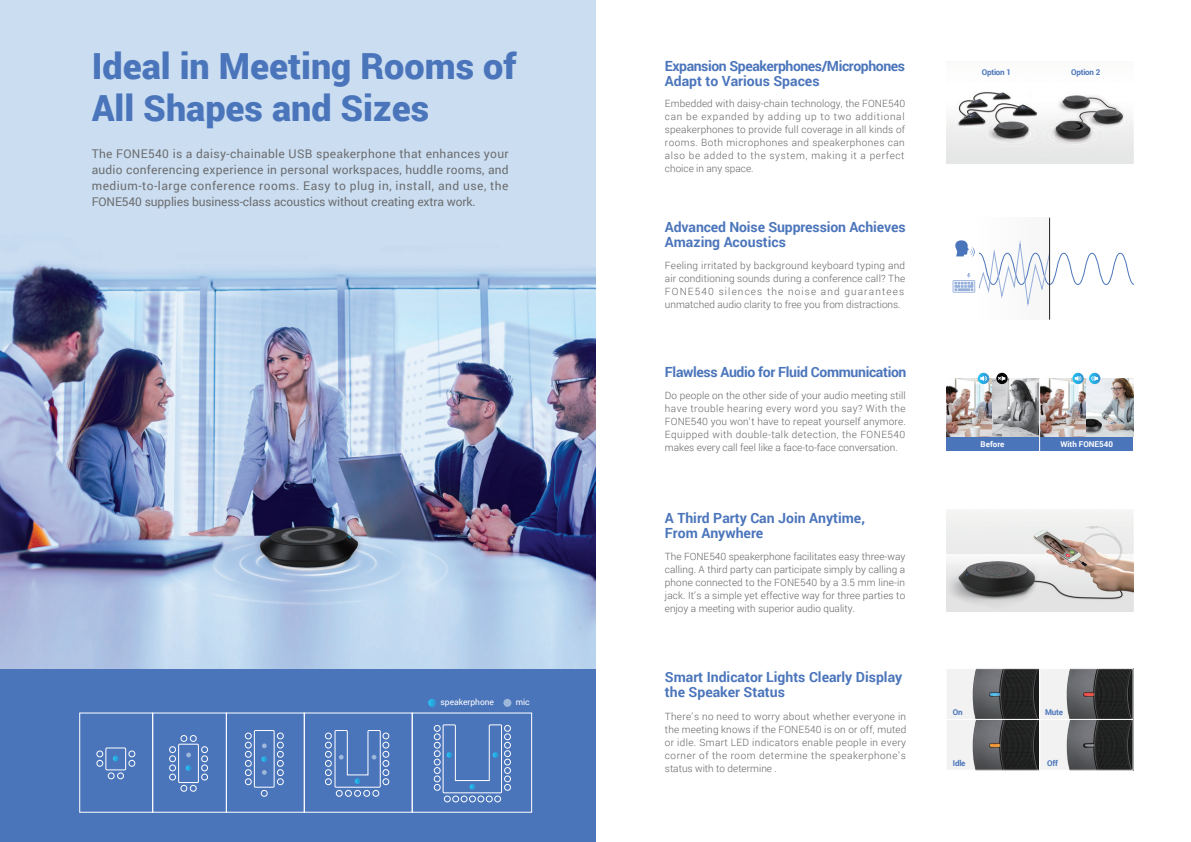
<style>
.page{position:relative;width:1191px;height:842px;background:#fff}
.page>*{position:absolute;margin:0;border:0;box-sizing:border-box;transform-origin:0 0}
.t1{font:900 36px/42px "Roboto";color:#4b75bb}
.t2{font:700 14px/15px "Roboto";color:#4b75bb}
.t3{font:700 14px/15px "Roboto";letter-spacing:-.03em;color:#4b75bb}
.t4{font:700 14px "Roboto";letter-spacing:-.025em;color:#4b75bb}
.t5{font:12px/16px "Roboto";letter-spacing:-.01em;color:#6c6d70;text-align:justify}
.t6{font:300 10px/13px "Roboto";color:#636366;text-align:justify}
.t7{font:8.5px "Roboto";color:#fff}
.t8{font:700 8px "Roboto";letter-spacing:-.025em;color:#4b75bb}
.t9{font:700 8px "Roboto";color:#fff}
</style>
<div class="page">
<img style="left:0;top:0;width:595px;height:670px">
<div style="left:0;top:670px;width:595px;height:172px;background:#4b75bb"></div>
<img style="left:947px;top:670px;width:91px;height:48px">
<div style="left:945px;top:668px;width:95px;height:52px;border:1px solid #fff"></div>
<svg style="left:1041px;top:670px;width:90px;height:48px"></svg>
<div style="left:1039px;top:668px;width:94px;height:52px;border:1px solid #fff"></div>
<svg style="left:947px;top:721px;width:91px;height:48px"></svg>
<div style="left:945px;top:719px;width:95px;height:52px;border:1px solid #fff"></div>
<svg style="left:1041px;top:721px;width:90px;height:48px"></svg>
<div style="left:1039px;top:719px;width:94px;height:52px;border:1px solid #fff"></div>
<div style="left:946px;top:437px;width:187px;height:13px;background:#4b75bb"></div>
<img style="left:946px;top:379px;width:187px;height:58px">
<hr style="left:1039px;top:378px;width:1px;height:73px;background:#fff">
<svg style="left:1072px;top:373px;width:11px;height:11px"></svg>
<svg style="left:1089px;top:373px;width:11px;height:11px"></svg>
<svg style="left:978px;top:373px;width:11px;height:11px"></svg>
<svg style="left:996px;top:373px;width:11px;height:11px"></svg>
<svg style="left:997px;top:376px;width:8px;height:5px"></svg>
<img style="left:946px;top:510px;width:187px;height:102px">
<img style="left:946px;top:558px;width:93px;height:53px">
<img style="left:1036px;top:532px;width:41px;height:27px">
<svg style="left:952px;top:238px;width:181px;height:70px"></svg>
<hr style="left:1049px;top:218px;width:1px;height:102px;background:#231f20">
<img style="left:946px;top:92px;width:187px;height:71px">
<div style="left:106px;top:748px;width:20px;height:22px;border:1px solid #fff"></div>
<svg style="left:129px;top:751px;width:6px;height:15px"></svg>
<svg style="left:97px;top:751px;width:6px;height:15px"></svg>
<div style="left:117px;top:773px;width:7px;height:6px;border:1px solid #fff;border-radius:50%"></div>
<svg style="left:108px;top:773px;width:6px;height:6px"></svg>
<svg style="left:113px;top:756px;width:6px;height:5px"></svg>
<svg style="left:428px;top:699px;width:8px;height:8px"></svg>
<div style="left:503px;top:699px;width:8px;height:8px;background:#9eb8db;border-radius:50%"></div>
<div style="left:178px;top:744px;width:21px;height:39px;border:1px solid #fff"></div>
<div style="left:201px;top:746px;width:7px;height:7px;border:1px solid #fff;border-radius:50%"></div>
<div style="left:169px;top:746px;width:7px;height:7px;border:1px solid #fff;border-radius:50%"></div>
<div style="left:201px;top:756px;width:7px;height:6px;border:1px solid #fff;border-radius:50%"></div>
<div style="left:169px;top:756px;width:7px;height:6px;border:1px solid #fff;border-radius:50%"></div>
<div style="left:201px;top:765px;width:7px;height:6px;border:1px solid #fff;border-radius:50%"></div>
<div style="left:169px;top:765px;width:7px;height:6px;border:1px solid #fff;border-radius:50%"></div>
<div style="left:201px;top:774px;width:7px;height:6px;border:1px solid #fff;border-radius:50%"></div>
<div style="left:169px;top:774px;width:7px;height:6px;border:1px solid #fff;border-radius:50%"></div>
<svg style="left:181px;top:785px;width:15px;height:6px"></svg>
<div style="left:190px;top:735px;width:6px;height:7px;border:1px solid #fff;border-radius:50%"></div>
<div style="left:181px;top:735px;width:6px;height:7px;border:1px solid #fff;border-radius:50%"></div>
<svg style="left:186px;top:765px;width:5px;height:6px"></svg>
<svg style="left:186px;top:752px;width:5px;height:5px"></svg>
<div style="left:254px;top:730px;width:20px;height:57px;border:1px solid #fff"></div>
<svg style="left:277px;top:733px;width:6px;height:24px"></svg>
<svg style="left:245px;top:733px;width:6px;height:24px"></svg>
<div style="left:277px;top:760px;width:6px;height:7px;border:1px solid #fff;border-radius:50%"></div>
<div style="left:245px;top:760px;width:6px;height:7px;border:1px solid #fff;border-radius:50%"></div>
<div style="left:277px;top:769px;width:6px;height:7px;border:1px solid #fff;border-radius:50%"></div>
<div style="left:245px;top:769px;width:6px;height:7px;border:1px solid #fff;border-radius:50%"></div>
<div style="left:277px;top:778px;width:6px;height:7px;border:1px solid #fff;border-radius:50%"></div>
<div style="left:245px;top:778px;width:6px;height:7px;border:1px solid #fff;border-radius:50%"></div>
<svg style="left:261px;top:790px;width:6px;height:6px"></svg>
<svg style="left:261px;top:756px;width:6px;height:6px"></svg>
<svg style="left:262px;top:743px;width:5px;height:5px"></svg>
<svg style="left:262px;top:770px;width:5px;height:5px"></svg>
<svg style="left:325px;top:730px;width:64px;height:66px"></svg>
<div style="left:504px;top:742px;width:7px;height:6px;border:1px solid #fff;border-radius:50%"></div>
<div style="left:504px;top:734px;width:7px;height:6px;border:1px solid #fff;border-radius:50%"></div>
<div style="left:504px;top:725px;width:7px;height:6px;border:1px solid #fff;border-radius:50%"></div>
<div style="left:504px;top:750px;width:7px;height:7px;border:1px solid #fff;border-radius:50%"></div>
<div style="left:504px;top:759px;width:7px;height:6px;border:1px solid #fff;border-radius:50%"></div>
<div style="left:504px;top:767px;width:7px;height:7px;border:1px solid #fff;border-radius:50%"></div>
<div style="left:504px;top:776px;width:7px;height:6px;border:1px solid #fff;border-radius:50%"></div>
<div style="left:504px;top:784px;width:7px;height:6px;border:1px solid #fff;border-radius:50%"></div>
<svg style="left:434px;top:724px;width:68px;height:78px"></svg>
<div style="left:412px;top:713px;width:120px;height:99px;border:1px solid #fff"></div>
<div style="left:152px;top:713px;width:75px;height:99px;border:1px solid #fff"></div>
<div style="left:79px;top:713px;width:74px;height:99px;border:1px solid #fff"></div>
<h1 class="t1" style="left:92px;top:44px;width:426px">Ideal in Meeting Rooms of<br>All Shapes and Sizes</h1>
<h2 class="t3" style="left:665px;top:58px;width:242px">Expansion Speakerphones/Microphones<br>Adapt to Various Spaces</h2>
<p class="t6" style="left:665px;top:97px;width:242px">Embedded with daisy-chain technology, the FONE540 can be expanded by adding up to two additional speakerphones to provide full coverage in all kinds of rooms. Both microphones and speakerphones can also be added to the system, making it a perfect choice in any space.</p>
<p class="t5" style="left:92px;top:145px;width:418px">The FONE540 is a daisy-chainable USB speakerphone that enhances your audio conferencing experience in personal workspaces, huddle rooms, and medium-to-large conference rooms. Easy to plug in, install, and use, the FONE540 supplies business-class acoustics without creating extra work.</p>
<h2 class="t2" style="left:665px;top:219px;width:242px">Advanced Noise Suppression Achieves<br>Amazing Acoustics</h2>
<p class="t6" style="left:665px;top:258px;width:242px">Feeling irritated by background keyboard typing and air conditioning sounds during a conference call? The FONE540 silences the noise and guarantees unmatched audio clarity to free you from distractions.</p>
<h2 class="t4" style="left:665px;top:362px;width:243px">Flawless Audio for Fluid Communication</h2>
<p class="t6" style="left:665px;top:389px;width:242px">Do people on the other side of your audio meeting still have trouble hearing every word you say? With the FONE540 you won’t have to repeat yourself anymore.<br>Equipped with double-talk detection, the FONE540 makes every call feel like a face-to-face conversation.</p>
<p class="t7" style="left:440px;top:696px;width:55px">speakerphone</p>
<p class="t7" style="left:516px;top:696px;width:15px">mic</p>
<h2 class="t2" style="left:665px;top:510px;width:202px">A Third Party Can Join Anytime,<br>From Anywhere</h2>
<p class="t6" style="left:665px;top:550px;width:242px">The FONE540 speakerphone facilitates easy three-way calling. A third party can participate simply by calling a phone connected to the FONE540 by a 3.5 mm line-in jack. It’s a simple yet effective way for three parties to enjoy a meeting with superior audio quality.</p>
<h2 class="t2" style="left:665px;top:669px;width:239px">Smart Indicator Lights Clearly Display the Speaker Status</h2>
<p class="t6" style="left:665px;top:709px;width:243px">There’s no need to worry about whether everyone in the meeting knows if the FONE540 is on or off, muted or idle. Smart LED indicators enable people in every corner of the room determine the speakerphone’s status with to determine .</p>
<p class="t8" style="left:981px;top:67px;width:31px">Option 1</p>
<p class="t8" style="left:1071px;top:67px;width:31px">Option 2</p>
<p class="t9" style="left:980px;top:438px;width:25px">Before</p>
<p class="t9" style="left:1060px;top:438px;width:54px">With FONE540</p>
<p class="t8" style="left:953px;top:706px;width:11px">On</p>
<p class="t8" style="left:1045px;top:706px;width:19px">Mute</p>
<p class="t8" style="left:953px;top:757px;width:14px">Idle</p>
<p class="t8" style="left:1047px;top:757px;width:12px">Off</p>
</div>
